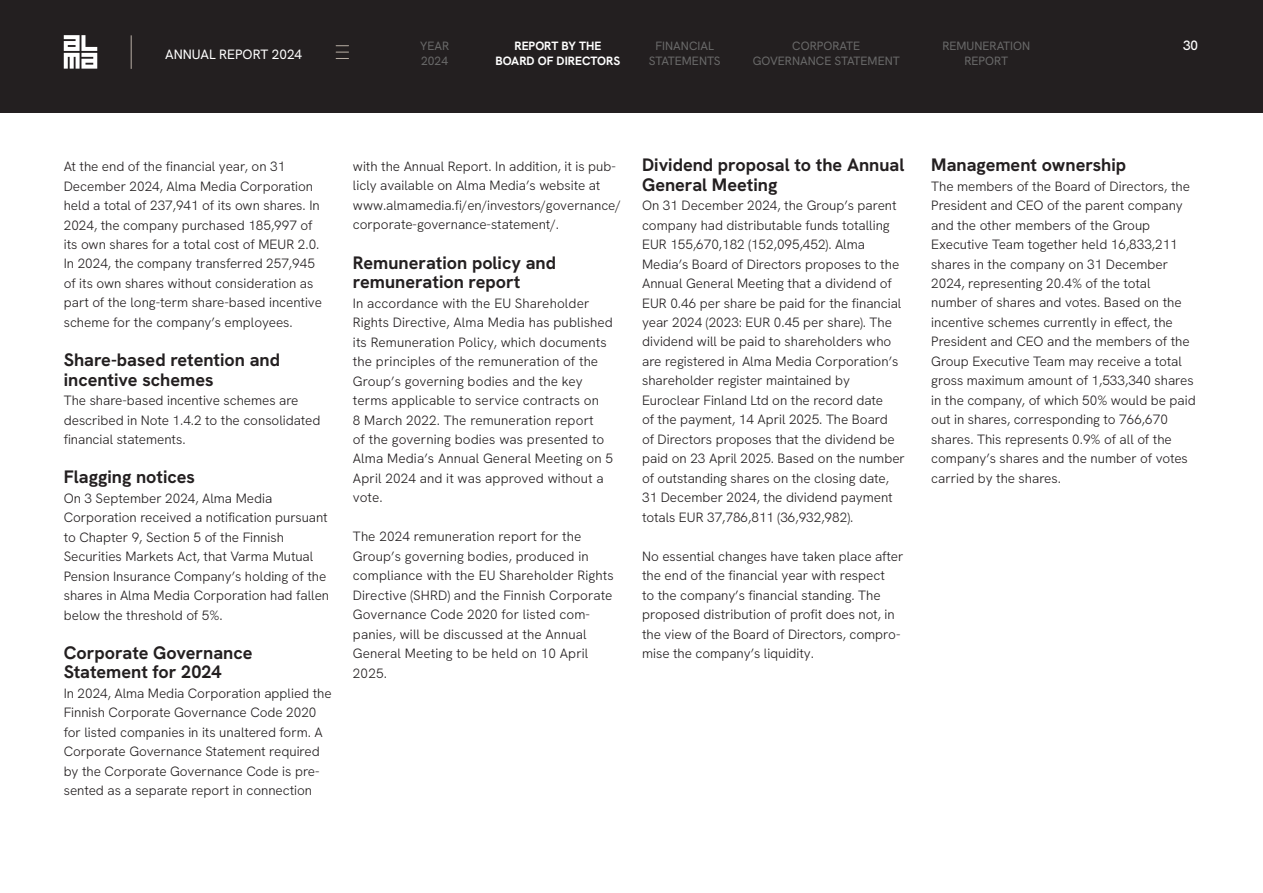
<style>
.page{position:relative;width:1263px;height:893px;background:#fff}
.page>*{position:absolute;margin:0;border:0;box-sizing:border-box;transform-origin:0 0}
.t1{font:700 18px/19.5px "Hanken Grotesk";color:#231f20}
.t2{font:300 13.5px/19.5px "Hanken Grotesk";color:#231f20}
.t3{font:13.5px "Hanken Grotesk";color:#fff}
.t4{font:500 13.5px "Hanken Grotesk";color:#fff}
.t5{font:12px/15px "Hanken Grotesk";color:#696969;text-align:center}
.t6{font:700 12px/15px "Hanken Grotesk";color:#fff;text-align:center}
</style>
<div class="page">
<div style="left:0;top:0;width:1263px;height:112px;background:#231f20"></div>
<svg style="left:64px;top:35px;width:33px;height:34px"></svg>
<hr style="left:131px;top:35px;width:1px;height:34px;background:#b9afa5">
<svg style="left:336px;top:45px;width:13px;height:1px"></svg>
<svg style="left:336px;top:52px;width:13px;height:7px"></svg>
<p class="t6" style="left:495px;top:38px;width:126px">REPORT BY THE<br>BOARD OF DIRECTORS</p>
<p class="t3" style="left:165px;top:45px;width:139px">ANNUAL REPORT 2024</p>
<p class="t5" style="left:649px;top:38px;width:73px">FINANCIAL<br>STATEMENTS</p>
<p class="t5" style="left:420px;top:38px;width:31px;text-align:left">YEAR<br>2024</p>
<p class="t5" style="left:753px;top:38px;width:149px">CORPORATE<br>GOVERNANCE STATEMENT</p>
<p class="t5" style="left:942px;top:38px;width:89px">REMUNERATION<br>REPORT</p>
<p class="t4" style="left:1183px;top:37px;width:17px">30</p>
<p class="t2" style="left:64px;top:156px;width:260px">At the end of the financial year, on 31<br>December 2024, Alma Media Corporation held a total of 237,941 of its own shares. In 2024, the company purchased 185,997 of its own shares for a total cost of MEUR 2.0.<br>In 2024, the company transferred 257,945 of its own shares without consideration as part of the long-term share-based incentive scheme for the company’s employees.</p>
<h1 class="t1" style="left:64px;top:350px;width:218px">Share-based retention and incentive schemes</h1>
<p class="t2" style="left:64px;top:390px;width:258px">The share-based incentive schemes are described in Note 1.4.2 to the consolidated financial statements.</p>
<h1 class="t1" style="left:64px;top:467px;width:133px">Flagging notices</h1>
<p class="t2" style="left:64px;top:488px;width:267px">On 3 September 2024, Alma Media Corporation received a notification pursuant to Chapter 9, Section 5 of the Finnish Securities Markets Act, that Varma Mutual Pension Insurance Company’s holding of the shares in Alma Media Corporation had fallen below the threshold of 5%.</p>
<h1 class="t1" style="left:64px;top:642px;width:190px">Corporate Governance<br>Statement for 2024</h1>
<p class="t2" style="left:64px;top:683px;width:269px">In 2024, Alma Media Corporation applied the Finnish Corporate Governance Code 2020 for listed companies in its unaltered form. A Corporate Governance Statement required by the Corporate Governance Code is pre&shy;sented as a separate report in connection</p>
<p class="t2" style="left:353px;top:156px;width:269px">with the Annual Report. In addition, it is pub&shy;licly available on Alma Media’s website at www.almamedia.fi/en/investors/governance/ corporate-governance-statement/.</p>
<h1 class="t1" style="left:353px;top:252px;width:205px">Remuneration policy and remuneration report</h1>
<p class="t2" style="left:353px;top:293px;width:262px">In accordance with the EU Shareholder Rights Directive, Alma Media has published its Remuneration Policy, which documents the principles of the remuneration of the Group’s governing bodies and the key terms applicable to service contracts on<br>8 March 2022. The remuneration report<br>of the governing bodies was presented to Alma Media’s Annual General Meeting on 5<br>April 2024 and it was approved without a vote.</p>
<p class="t2" style="left:353px;top:527px;width:262px">The 2024 remuneration report for the Group’s governing bodies, produced in compliance with the EU Shareholder Rights Directive (SHRD) and the Finnish Corporate Governance Code 2020 for listed com&shy;panies, will be discussed at the Annual General Meeting to be held on 10 April 2025.</p>
<h1 class="t1" style="left:642px;top:155px;width:264px">Dividend proposal to the Annual<br>General Meeting</h1>
<p class="t2" style="left:642px;top:195px;width:264px">On 31 December 2024, the Group’s parent company had distributable funds totalling EUR 155,670,182 (152,095,452). Alma Media’s Board of Directors proposes to the Annual General Meeting that a dividend of EUR 0.46 per share be paid for the financial year 2024 (2023: EUR 0.45 per share). The dividend will be paid to shareholders who are registered in Alma Media Corporation’s shareholder register maintained by Euroclear Finland Ltd on the record date<br>of the payment, 14 April 2025. The Board<br>of Directors proposes that the dividend be paid on 23 April 2025. Based on the number of outstanding shares on the closing date, 31 December 2024, the dividend payment totals EUR 37,786,811 (36,932,982).</p>
<p class="t2" style="left:642px;top:546px;width:263px">No essential changes have taken place after the end of the financial year with respect<br>to the company’s financial standing. The proposed distribution of profit does not, in the view of the Board of Directors, compro&shy;mise the company’s liquidity.</p>
<h1 class="t1" style="left:931px;top:155px;width:196px">Management ownership</h1>
<p class="t2" style="left:931px;top:176px;width:266px">The members of the Board of Directors, the President and CEO of the parent company and the other members of the Group Executive Team together held 16,833,211 shares in the company on 31 December 2024, representing 20.4% of the total number of shares and votes. Based on the incentive schemes currently in effect, the President and CEO and the members of the Group Executive Team may receive a total gross maximum amount of 1,533,340 shares in the company, of which 50% would be paid out in shares, corresponding to 766,670 shares. This represents 0.9% of all of the company’s shares and the number of votes carried by the shares.</p>
</div>
